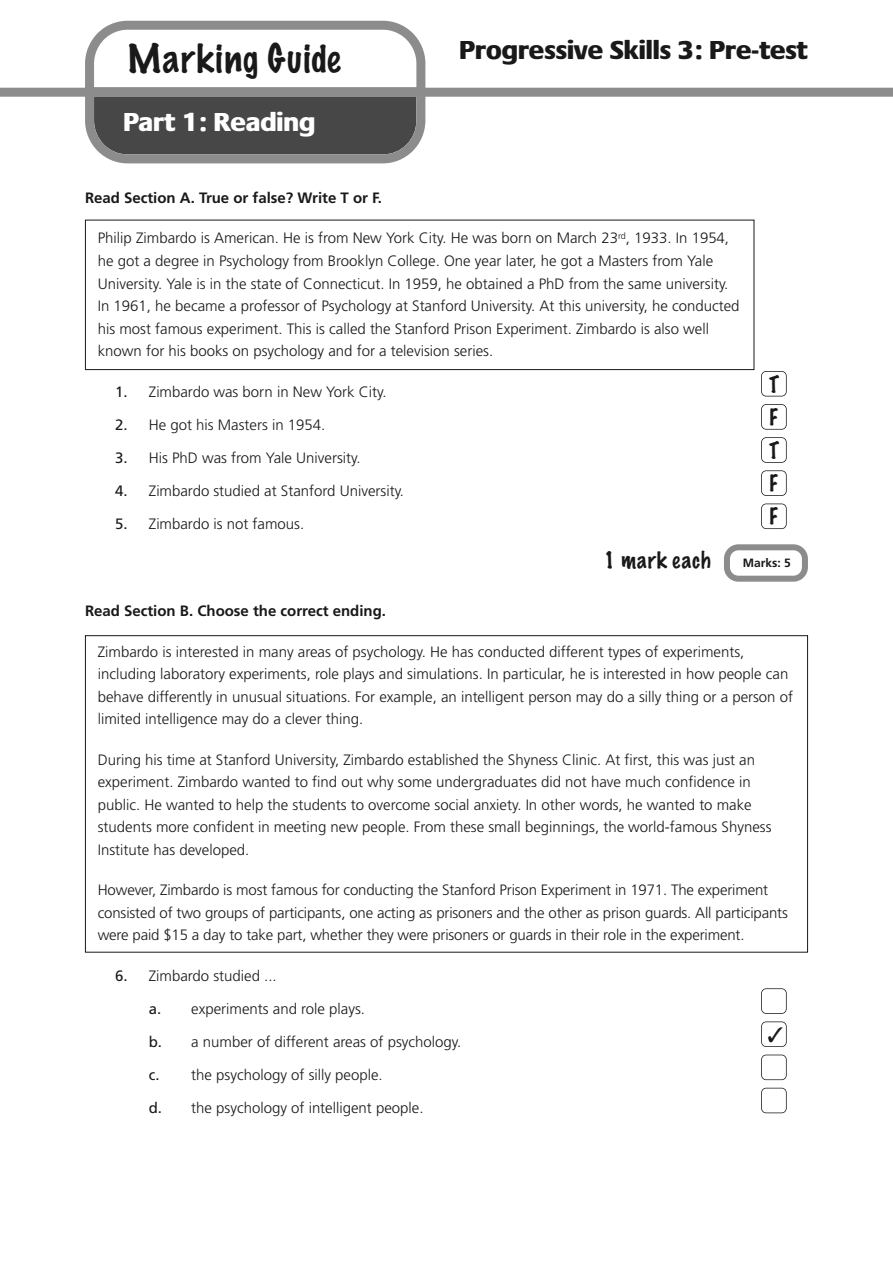
<style>
.page{position:relative;width:893px;height:1263px;background:#fff}
.page>*{position:absolute;margin:0;border:0;box-sizing:border-box;transform-origin:0 0}
.t1{font:100 36px "Marker Felt";letter-spacing:.045em;color:#191919}
.t2{font:800 27px "Praxis";color:#191919}
.t3{font:800 27px "Praxis";color:#fff}
.t4{font:100 21px/33px "Marker Felt";letter-spacing:.045em;color:#191919;text-align:justify}
.t5{font:300 15px/22.5px "Frutiger";color:#191919}
.t6{font:700 15px "Frutiger";color:#191919}
.t7{font:700 12px "Frutiger";color:#191919}
.s1{font-weight:400}
</style>
<div class="page">
<div style="left:0;top:88px;width:893px;height:9px;background:#8c8c8c"></div>
<svg style="left:85px;top:97px;width:340px;height:66px;background:#585858"></svg>
<div style="left:761px;top:371px;width:26px;height:25px;border:2px solid #191919;border-radius:5px"></div>
<div style="left:761px;top:404px;width:26px;height:26px;border:2px solid #191919;border-radius:5px"></div>
<div style="left:761px;top:437px;width:26px;height:26px;border:2px solid #191919;border-radius:5px"></div>
<div style="left:761px;top:470px;width:26px;height:26px;border:2px solid #191919;border-radius:5px"></div>
<div style="left:761px;top:503px;width:26px;height:26px;border:2px solid #191919;border-radius:5px"></div>
<div style="left:761px;top:988px;width:26px;height:26px;border:2px solid #191919;border-radius:5px"></div>
<div style="left:761px;top:1021px;width:26px;height:26px;border:2px solid #191919;border-radius:5px"></div>
<div style="left:761px;top:1054px;width:26px;height:26px;border:2px solid #191919;border-radius:5px"></div>
<div style="left:761px;top:1088px;width:26px;height:25px;border:2px solid #191919;border-radius:5px"></div>
<svg style="left:724px;top:544px;width:84px;height:38px"></svg>
<div style="left:85px;top:220px;width:669px;height:150px;border:1px solid #191919"></div>
<svg style="left:85px;top:21px;width:340px;height:43px"></svg>
<h1 class="t1" style="left:128px;top:41px;width:214px">Marking Guide</h1>
<h2 class="t3" style="left:123px;top:106px;width:194px">Part 1: Reading</h2>
<h2 class="t2" style="left:459px;top:33px;width:350px">Progressive Skills 3: Pre-test</h2>
<p class="t6" style="left:85px;top:192px;width:298px">Read Section A. True or false? Write T or F.</p>
<p class="t5" style="left:98px;top:228px;width:643px">Philip Zimbardo is American. He is from New York City. He was born on March 23<sup>rd</sup>, 1933. In 1954, he got a degree in Psychology from Brooklyn College. One year later, he got a Masters from Yale University. Yale is in the state of Connecticut. In 1959, he obtained a PhD from the same university.<br>In 1961, he became a professor of Psychology at Stanford University. At this university, he conducted his most famous experiment. This is called the Stanford Prison Experiment. Zimbardo is also well known for his books on psychology and for a television series.</p>
<p class="t5" style="left:115px;top:381px;width:273px"><span class="s1">1.</span> Zimbardo was born in New York City.</p>
<p class="t5" style="left:115px;top:414px;width:212px"><span class="s1">2.</span> He got his Masters in 1954.</p>
<p class="t5" style="left:115px;top:447px;width:247px"><span class="s1">3.</span> His PhD was from Yale University.</p>
<p class="t5" style="left:115px;top:481px;width:291px"><span class="s1">4.</span> Zimbardo studied at Stanford University.</p>
<p class="t5" style="left:115px;top:514px;width:191px"><span class="s1">5.</span> Zimbardo is not famous.</p>
<h3 class="t4" style="left:769px;top:369px;width:12px">T F T F</h3>
<h3 class="t4" style="left:769px;top:501px;width:10px">F</h3>
<h3 class="t4" style="left:604px;top:545px;width:108px">1 mark each</h3>
<p class="t7" style="left:743px;top:558px;width:49px">Marks: 5</p>
<p class="t6" style="left:85px;top:605px;width:302px">Read Section B. Choose the correct ending.</p>
<p class="t5" style="left:98px;top:641px;width:697px">Zimbardo is interested in many areas of psychology. He has conducted different types of experiments, including laboratory experiments, role plays and simulations. In particular, he is interested in how people can behave differently in unusual situations. For example, an intelligent person may do a silly thing or a person of limited intelligence may do a clever thing.</p>
<p class="t5" style="left:98px;top:749px;width:675px">During his time at Stanford University, Zimbardo established the Shyness Clinic. At first, this was just an experiment. Zimbardo wanted to find out why some undergraduates did not have much confidence in public. He wanted to help the students to overcome social anxiety. In other words, he wanted to make students more confident in meeting new people. From these small beginnings, the world-famous Shyness Institute has developed.</p>
<p class="t5" style="left:98px;top:880px;width:692px">However, Zimbardo is most famous for conducting the Stanford Prison Experiment in 1971. The experiment consisted of two groups of participants, one acting as prisoners and the other as prison guards. All participants were paid $15 a day to take part, whether they were prisoners or guards in their role in the experiment.</p>
<p class="t5" style="left:115px;top:965px;width:163px"><span class="s1">6.</span> Zimbardo studied ...</p>
<p class="t5" style="left:149px;top:998px;width:218px"><span class="s1">a.</span> experiments and role plays.</p>
<p class="t5" style="left:149px;top:1032px;width:314px"><span class="s1">b.</span> a number of different areas of psychology.</p>
<p class="t5" style="left:149px;top:1065px;width:235px"><span class="s1">c.</span> the psychology of silly people.</p>
<p class="t5" style="left:149px;top:1098px;width:276px"><span class="s1">d.</span> the psychology of intelligent people.</p>
</div>
